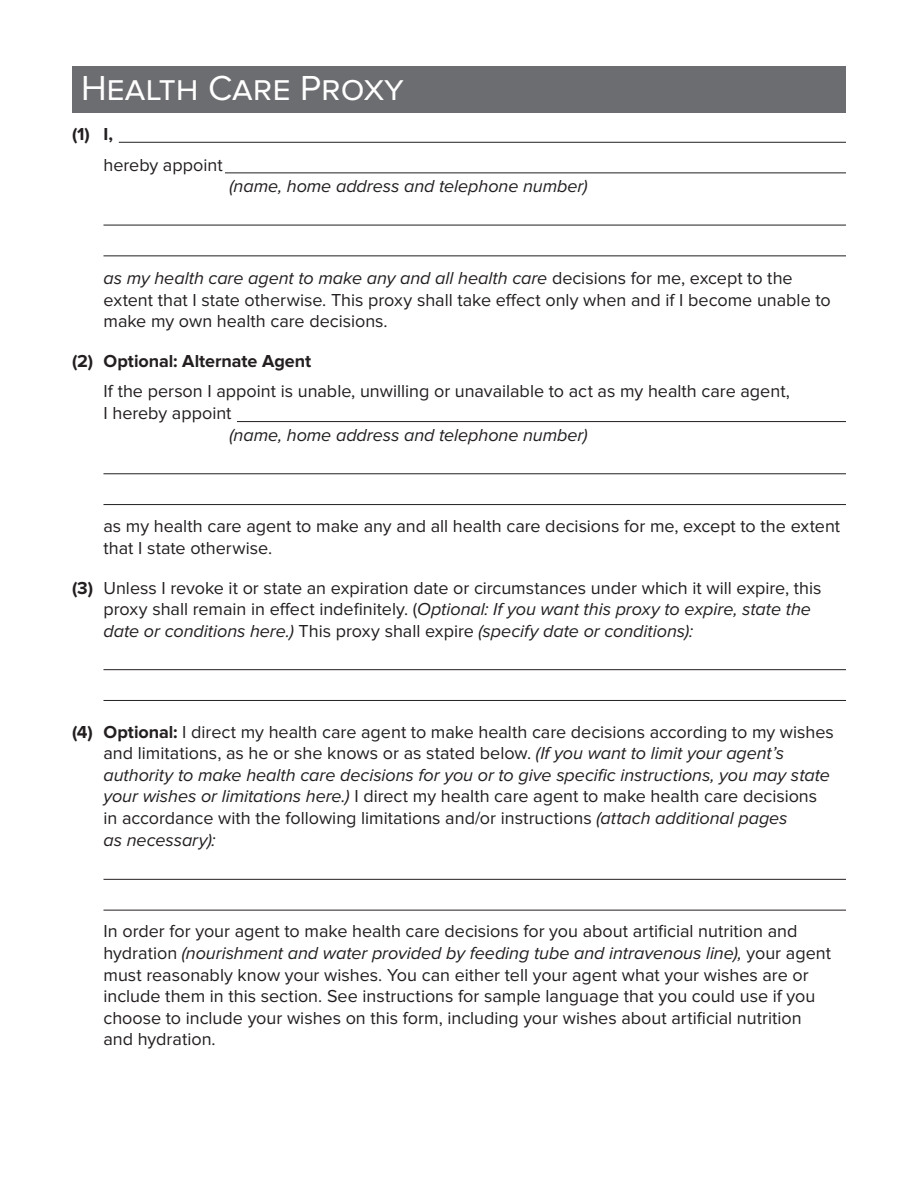
<style>
.page{position:relative;width:918px;height:1188px;background:#fff}
.page>*{position:absolute;margin:0;border:0;box-sizing:border-box;transform-origin:0 0}
.head_a{font:36px "Proxima Nova";color:#fff}
.body_text{font:18px/21.6px "Proxima Nova";color:#231f20}
.body_text-2{font:italic 18px "Proxima Nova";letter-spacing:-.005em;color:#231f20}
.body_text-3{font:700 18px "Proxima Nova";letter-spacing:-.005em;color:#231f20}
.s1{font-style:italic}
.s2{font-weight:700}
</style>
<div class="page">
<div style="left:72px;top:66px;width:774px;height:46px;background:#6c6d70"></div>
<hr style="left:119px;top:142px;width:727px;height:1px;background:#231f20">
<hr style="left:225px;top:172px;width:621px;height:1px;background:#231f20">
<hr style="left:104px;top:225px;width:742px;height:1px;background:#231f20">
<hr style="left:104px;top:255px;width:742px;height:1px;background:#231f20">
<hr style="left:237px;top:421px;width:609px;height:1px;background:#231f20">
<hr style="left:104px;top:473px;width:742px;height:1px;background:#231f20">
<hr style="left:104px;top:504px;width:742px;height:1px;background:#231f20">
<hr style="left:104px;top:669px;width:742px;height:1px;background:#231f20">
<hr style="left:104px;top:700px;width:742px;height:1px;background:#231f20">
<hr style="left:104px;top:879px;width:742px;height:1px;background:#231f20">
<hr style="left:104px;top:910px;width:742px;height:1px;background:#231f20">
<p class="head_a" style="left:81px;top:68px;width:324px">Health Care Proxy</p>
<p class="body_text-3" style="left:72px;top:124px;width:43px">(1) I,</p>
<p class="body_text" style="left:104px;top:154px;width:121px">hereby appoint</p>
<p class="body_text-2" style="left:230px;top:176px;width:360px">(name, home address and telephone number)</p>
<p class="body_text" style="left:104px;top:268px;width:729px"><span class="s1">as my health care agent to make any and all health care</span> decisions for me, except to the extent that I state otherwise. This proxy shall take effect only when and if I become unable to make my own health care decisions.</p>
<p class="body_text-3" style="left:72px;top:350px;width:241px">(2) Optional: Alternate Agent</p>
<p class="body_text" style="left:104px;top:381px;width:688px">If the person I appoint is unable, unwilling or unavailable to act as my health care agent,</p>
<p class="body_text" style="left:104px;top:403px;width:130px">I hereby appoint</p>
<p class="body_text-2" style="left:230px;top:425px;width:360px">(name, home address and telephone number)</p>
<p class="body_text" style="left:104px;top:516px;width:738px">as my health care agent to make any and all health care decisions for me, except to the extent that I state otherwise.</p>
<p class="body_text" style="left:104px;top:577px;width:720px;text-indent:-32px"><span class="s2">(3)</span> Unless I revoke it or state an expiration date or circumstances under which it will expire, this proxy shall remain in effect indefinitely. (<span class="s1">Optional: If you want this proxy to expire, state the date or conditions here.)</span> This proxy shall expire <span class="s1">(specify date or conditions):</span></p>
<p class="body_text" style="left:103px;top:721px;width:732px;text-indent:-31px"><span class="s2">(4) Optional:</span> I direct my health care agent to make health care decisions according to my wishes and limitations, as he or she knows or as stated below. <span class="s1">(If you want to limit your agent’s authority to make health care decisions for you or to give specific instructions, you may state your wishes or limitations here.)</span> I direct my health care agent to make health care decisions in accordance with the following limitations and/or instructions <span class="s1">(attach additional pages<br>as necessary):</span></p>
<p class="body_text" style="left:104px;top:921px;width:729px">In order for your agent to make health care decisions for you about artificial nutrition and hydration <span class="s1">(nourishment and water provided by feeding tube and intravenous line),</span> your agent must reasonably know your wishes. You can either tell your agent what your wishes are or include them in this section. See instructions for sample language that you could use if you choose to include your wishes on this form, including your wishes about artificial nutrition and hydration.</p>
</div>
